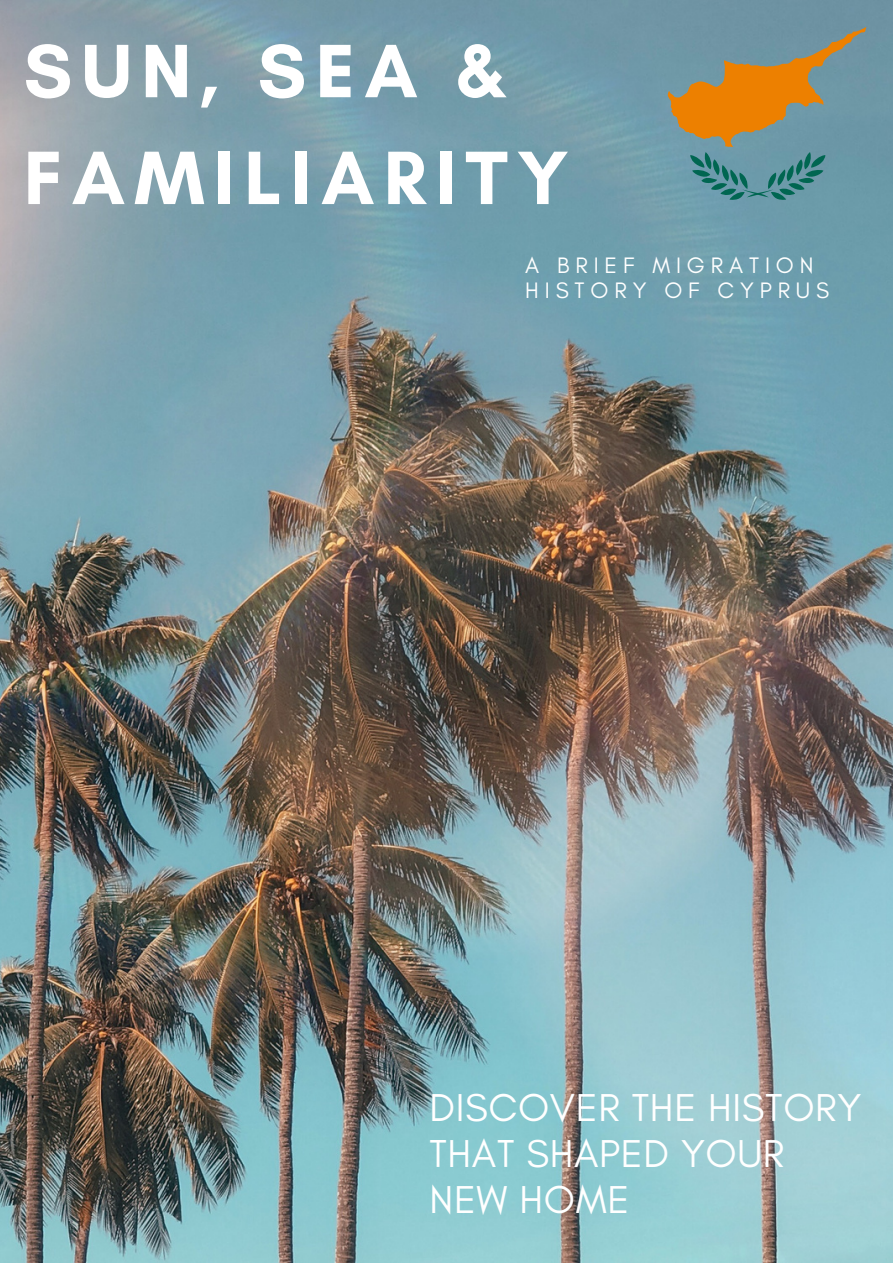
<style>
.page{position:relative;width:893px;height:1264px;background:#fff}
.page>*{position:absolute;margin:0;border:0;box-sizing:border-box;transform-origin:0 0}
.t1{font:700 76.95px/106.8px "Glacial Indifference";letter-spacing:.12em;color:#fff}
.t2{font:39.6px/46px "Glacial Indifference";letter-spacing:.015em;color:#fff}
.t3{font:22.8px/25.8px "Glacial Indifference";letter-spacing:.26em;color:#fff}
</style>
<div class="page">
<img style="left:0;top:0;width:892px;height:1262px">
<svg style="left:667px;top:26px;width:200px;height:174px"></svg>
<h1 class="t1" style="left:24px;top:17px;width:546px">SUN, SEA &amp;<br>FAMILIARITY</h1>
<p class="t3" style="left:525px;top:252px;width:305px">A BRIEF MIGRATION<br>HISTORY OF CYPRUS</p>
<p class="t2" style="left:429px;top:1083px;width:433px">DISCOVER THE HISTORY<br>THAT SHAPED YOUR<br>NEW HOME</p>
</div>
